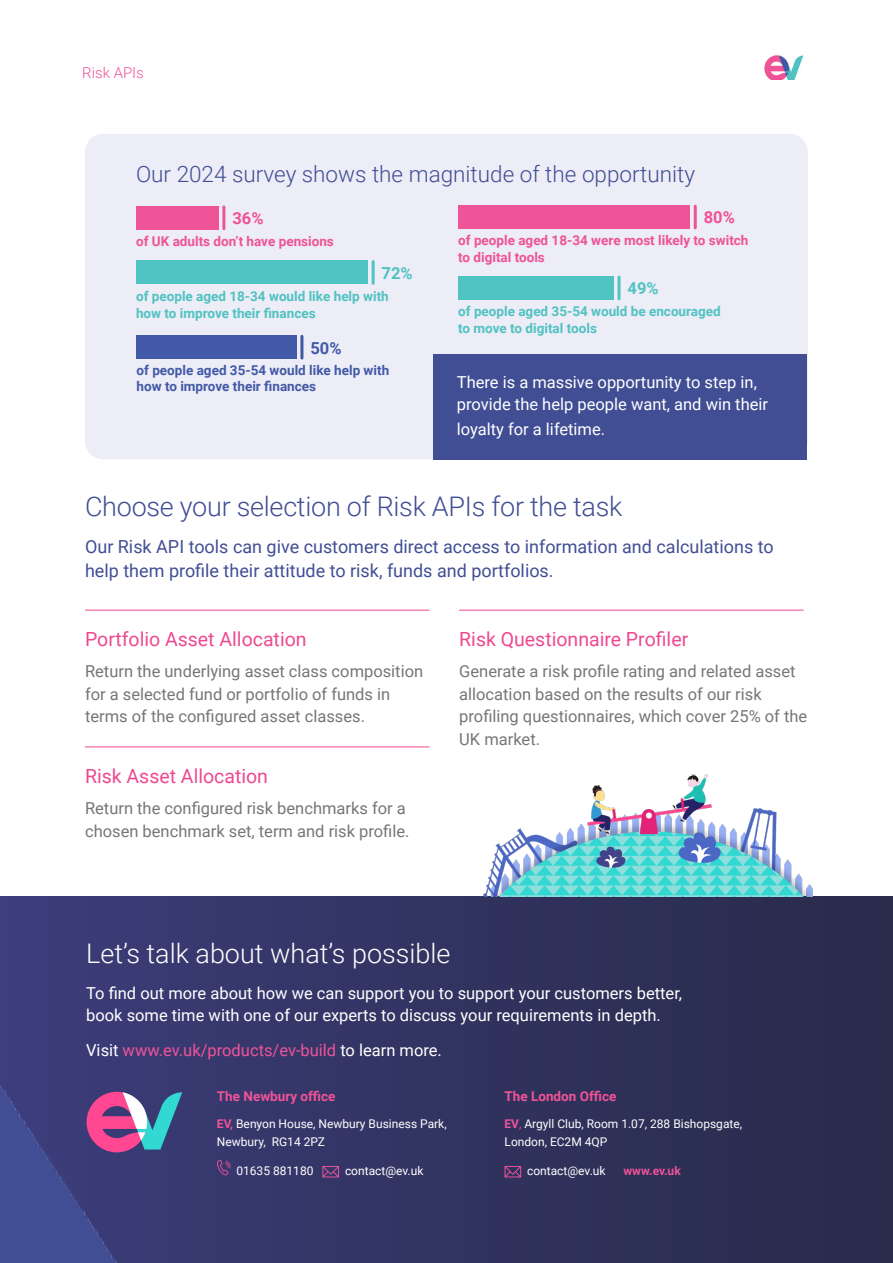
<style>
.page{position:relative;width:893px;height:1263px;background:#fff}
.page>*{position:absolute;margin:0;border:0;box-sizing:border-box;transform-origin:0 0}
.Body_copy{font:300 27px "Roboto";letter-spacing:-.01em;color:#414e94}
.t1{font:300 27px "Roboto";color:#fff}
.t2{font:300 22.5px "Roboto";color:#414e94}
.H3b{font:19.5px "Roboto";color:#ee4990}
.Intro_text{font:18px/24px "Roboto";color:#414e94}
.Body_copy-2{font:16.5px/22.5px "Roboto";color:#757679}
.Body_copy-3{font:16.5px/22.5px "Roboto";color:#fff}
.Body_copy-4{font:16.5px "Roboto";color:#ef5398}
.Side_quote_body{font:700 16.5px "Roboto";color:#ef5398}
.Side_quote_body-2{font:700 16.5px "Roboto";color:#51c2c2}
.Side_quote_body-3{font:700 16.5px "Roboto";color:#4259a7}
.t3{font:300 15px "Roboto";color:#ef5398}
.Body_copy-5{font:700 13.5px/16.5px "Roboto";color:#51c2c2}
.Body_copy-6{font:700 13.5px/16.5px "Roboto";color:#ef5398}
.Body_copy-7{font:700 13.5px/16.2px "Roboto";color:#4259a7}
._9_Body_Text_Left{font:700 13.5px "Roboto";color:#ef5398}
._9_Body_Text_Left-2{font:12px/18px "Roboto";color:#fff}
._9_Body_Text_Left-3{font:700 12px "Roboto";color:#ef5398}
.s1{color:#fff}
.s2{font-weight:700;color:#ef5398}
.s3{color:#ef5398}
</style>
<div class="page">
<img style="left:764px;top:55px;width:40px;height:25px">
<div style="left:85px;top:134px;width:723px;height:325px;background:#e8e9f4;border-radius:18px"></div>
<div style="left:136px;top:206px;width:82px;height:23px;background:#ef5398"></div>
<div style="left:458px;top:205px;width:231px;height:24px;background:#ef5398"></div>
<div style="left:137px;top:335px;width:160px;height:24px;background:#4259a7"></div>
<hr style="left:222px;top:207px;width:3px;height:22px;background:#ef5398">
<hr style="left:694px;top:206px;width:3px;height:22px;background:#ef5398">
<hr style="left:300px;top:336px;width:3px;height:22px;background:#4259a7">
<div style="left:458px;top:277px;width:156px;height:23px;background:#51c2c2"></div>
<hr style="left:617px;top:277px;width:3px;height:22px;background:#51c2c2">
<hr style="left:85px;top:610px;width:344px;height:1px;background:#ee4990">
<hr style="left:85px;top:747px;width:344px;height:1px;background:#ee4990">
<hr style="left:459px;top:610px;width:345px;height:1px;background:#ee4990">
<img style="left:0;top:897px;width:893px;height:366px">
<svg style="left:86px;top:1092px;width:96px;height:60px;background:#8a6a99"></svg>
<svg style="left:217px;top:1160px;width:14px;height:15px"></svg>
<svg style="left:322px;top:1166px;width:17px;height:11px"></svg>
<svg style="left:504px;top:1166px;width:17px;height:11px"></svg>
<img style="left:439px;top:774px;width:425px;height:123px">
<div style="left:136px;top:261px;width:231px;height:23px;background:#51c2c2"></div>
<hr style="left:372px;top:262px;width:3px;height:21px;background:#51c2c2">
<div style="left:434px;top:354px;width:373px;height:105px;background:#414e94"></div>
<p class="t3" style="left:82px;top:62px;width:63px">Risk APIs</p>
<h2 class="t2" style="left:136px;top:158px;width:561px">Our 2024 survey shows the magnitude of the opportunity</h2>
<p class="Side_quote_body" style="left:232px;top:207px;width:33px">36%</p>
<p class="Side_quote_body" style="left:704px;top:206px;width:33px">80%</p>
<p class="Body_copy-6" style="left:136px;top:232px;width:199px">of UK adults don’t have pensions</p>
<p class="Body_copy-6" style="left:458px;top:231px;width:292px">of people aged 18-34 were most likely to switch to digital tools</p>
<p class="Side_quote_body-2" style="left:382px;top:261px;width:33px">72%</p>
<p class="Body_copy-5" style="left:136px;top:287px;width:254px">of people aged 18-34 would like help with how to improve their finances</p>
<p class="Side_quote_body-3" style="left:310px;top:336px;width:33px">50%</p>
<p class="Body_copy-7" style="left:137px;top:362px;width:254px">of people aged 35-54 would like help with how to improve their finances</p>
<p class="Side_quote_body-2" style="left:627px;top:277px;width:33px">49%</p>
<p class="Body_copy-5" style="left:458px;top:303px;width:264px">of people aged 35-54 would be encouraged to move to digital tools</p>
<p class="Body_copy-3" style="left:457px;top:370px;width:313px">There is a massive opportunity to step in, provide the help people want, and win their</p>
<p class="Body_copy-3" style="left:457px;top:417px;width:150px">loyalty for a lifetime.</p>
<p class="Body_copy" style="left:85px;top:488px;width:539px">Choose your selection of Risk APIs for the task</p>
<p class="Intro_text" style="left:85px;top:534px;width:690px">Our Risk API tools can give customers direct access to information and calculations to help them profile their attitude to risk, funds and portfolios.</p>
<p class="H3b" style="left:85px;top:626px;width:223px">Portfolio Asset Allocation</p>
<p class="Body_copy-2" style="left:85px;top:660px;width:340px">Return the underlying asset class composition for a selected fund or portfolio of funds in terms of the configured asset classes.</p>
<p class="H3b" style="left:85px;top:763px;width:185px">Risk Asset Allocation</p>
<p class="Body_copy-2" style="left:85px;top:796px;width:326px">Return the configured risk benchmarks for a chosen benchmark set, term and risk profile.</p>
<p class="H3b" style="left:459px;top:626px;width:230px">Risk Questionnaire Profiler</p>
<p class="Body_copy-2" style="left:459px;top:660px;width:350px">Generate a risk profile rating and related asset allocation based on the results of our risk profiling questionnaires, which cover 25% of the UK market.</p>
<h2 class="t1" style="left:86px;top:935px;width:366px">Let’s talk about what’s possible</h2>
<p class="Body_copy-3" style="left:86px;top:981px;width:597px">To find out more about how we can support you to support your customers better, book some time with one of our experts to discuss your requirements in depth.</p>
<p class="Body_copy-4" style="left:86px;top:1039px;width:357px"><span class="s1">Visit</span> www.ev.uk/products/ev-build <span class="s1">to learn more.</span></p>
<p class="_9_Body_Text_Left" style="left:217px;top:1087px;width:120px">The Newbury office</p>
<p class="_9_Body_Text_Left-2" style="left:217px;top:1114px;width:231px"><span class="s2">EV,</span> Benyon House, Newbury Business Park,<br>Newbury, RG14 2PZ</p>
<p class="_9_Body_Text_Left-2" style="left:236px;top:1161px;width:79px">01635 881180</p>
<p class="_9_Body_Text_Left-2" style="left:345px;top:1161px;width:80px">contact@ev.uk</p>
<p class="_9_Body_Text_Left" style="left:504px;top:1087px;width:113px">The London Office</p>
<p class="_9_Body_Text_Left-2" style="left:504px;top:1114px;width:239px"><span class="s2">EV</span><span class="s3">,</span> Argyll Club, Room 1.07, 288 Bishopsgate,<br>London, EC2M 4QP</p>
<p class="_9_Body_Text_Left-2" style="left:527px;top:1161px;width:80px">contact@ev.uk</p>
<p class="_9_Body_Text_Left-3" style="left:623px;top:1162px;width:59px">www.ev.uk</p>
</div>
